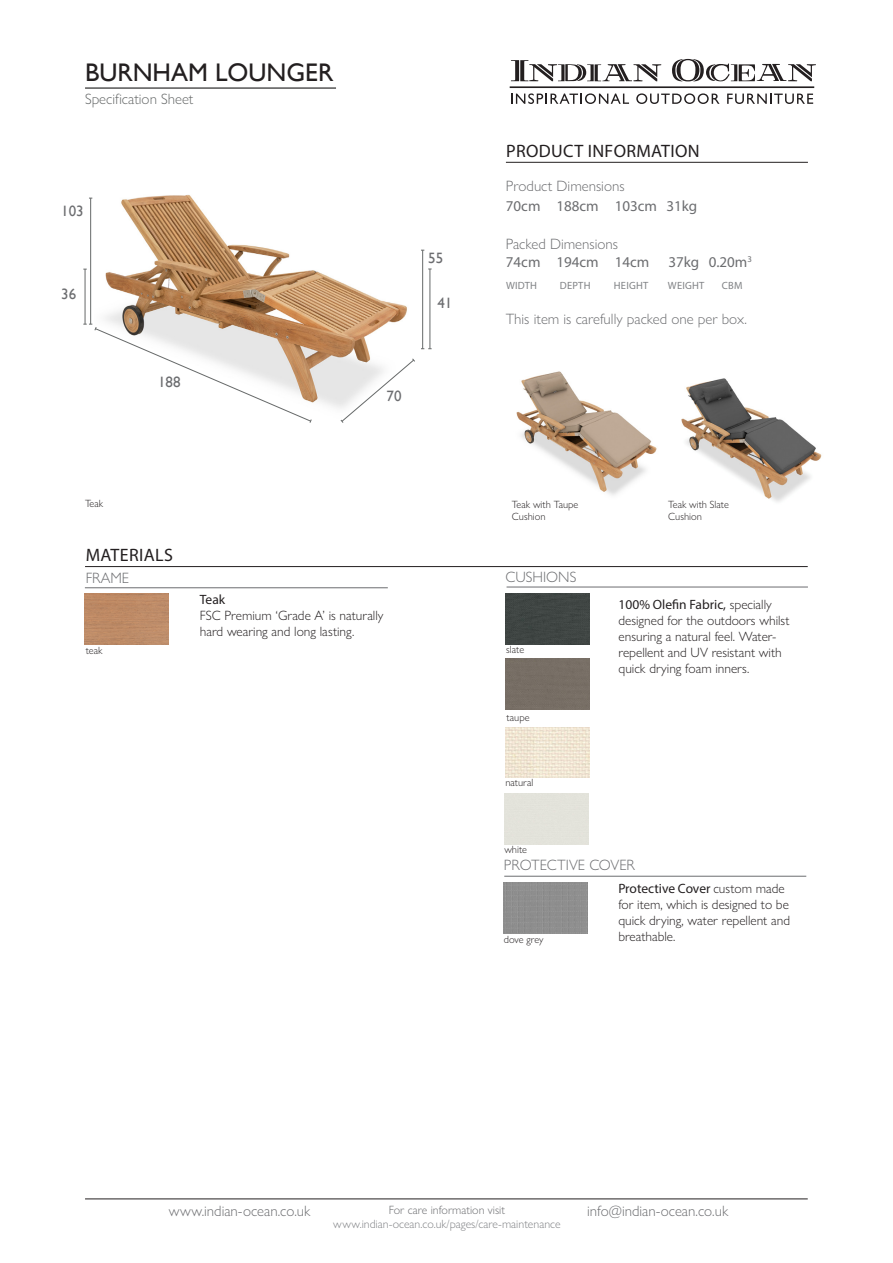
<style>
.page{position:relative;width:893px;height:1263px;background:#fff}
.page>*{position:absolute;margin:0;border:0;box-sizing:border-box;transform-origin:0 0}
.t1{font:25.5px "Gill Sans";color:#231f20}
.t2{font:18px "Myriad Pro";letter-spacing:.02em;color:#231f20}
.t3{font:300 15px "Gill Sans Nova";color:#6c6d70}
.t4{font:15px "Myriad Pro";color:#6c6d70}
.t5{font:300 15px "Gill Sans Nova";color:#666969}
.t6{font:15px "Gill Sans";color:#6c6d70}
.t7{font:300 13.5px/16.2px "Gill Sans Nova";color:#231f20}
.t8{font:13.5px "Myriad Pro";color:#231f20}
.t9{font:300 12px "Gill Sans Nova";color:#808285}
.t10{font:300 12px "Gill Sans Nova";color:#6c6d70}
.t11{font:300 10.5px/12.6px "Gill Sans Nova";color:#231f20}
.t12{font:10.5px "Myriad Pro";letter-spacing:.02em;color:#808285}
.s1{font-family:"Myriad Pro";font-weight:400}
</style>
<div class="page">
<img style="left:105px;top:194px;width:302px;height:214px">
<svg style="left:510px;top:60px;width:151px;height:22px"></svg>
<svg style="left:672px;top:59px;width:144px;height:23px"></svg>
<svg style="left:511px;top:93px;width:118px;height:11px"></svg>
<svg style="left:636px;top:93px;width:84px;height:11px"></svg>
<svg style="left:727px;top:94px;width:86px;height:10px"></svg>
<hr style="left:510px;top:86px;width:304px;height:2px;background:#231f20">
<hr style="left:85px;top:88px;width:251px;height:1px;background:#000">
<hr style="left:85px;top:1199px;width:723px;height:1px;background:#231f20">
<hr style="left:506px;top:162px;width:302px;height:1px;background:#231f20">
<hr style="left:85px;top:566px;width:723px;height:1px;background:#231f20">
<hr style="left:85px;top:587px;width:303px;height:1px;background:#6c6d70">
<div style="left:85px;top:593px;width:84px;height:51px;background:#be8b67"></div>
<hr style="left:90px;top:198px;width:1px;height:126px;background:#666969">
<hr style="left:85px;top:269px;width:1px;height:55px;background:#666969">
<svg style="left:83px;top:324px;width:229px;height:99px"></svg>
<svg style="left:340px;top:358px;width:75px;height:65px"></svg>
<hr style="left:422px;top:250px;width:1px;height:99px;background:#666969">
<hr style="left:430px;top:269px;width:1px;height:80px;background:#666969">
<img style="left:516px;top:371px;width:141px;height:124px">
<img style="left:681px;top:378px;width:141px;height:124px">
<hr style="left:507px;top:587px;width:301px;height:1px;background:#6c6d70">
<div style="left:506px;top:593px;width:84px;height:51px;background:#404644"></div>
<div style="left:506px;top:659px;width:84px;height:50px;background:#776e65"></div>
<img style="left:505px;top:727px;width:84px;height:51px">
<div style="left:503px;top:883px;width:84px;height:51px;background:#8e8e8e"></div>
<hr style="left:504px;top:876px;width:302px;height:1px;background:#6c6d70">
<p class="t1" style="left:85px;top:58px;width:250px">BURNHAM LOUNGER</p>
<p class="t5" style="left:85px;top:89px;width:110px">Specification Sheet</p>
<p class="t6" style="left:61px;top:202px;width:24px">103</p>
<p class="t6" style="left:61px;top:285px;width:16px">36</p>
<p class="t6" style="left:158px;top:373px;width:24px">188</p>
<p class="t6" style="left:428px;top:249px;width:16px">55</p>
<p class="t6" style="left:437px;top:295px;width:16px">41</p>
<p class="t6" style="left:387px;top:387px;width:16px">70</p>
<p class="t11" style="left:85px;top:497px;width:20px">Teak</p>
<p class="t2" style="left:86px;top:544px;width:88px">MATERIALS</p>
<p class="t3" style="left:86px;top:568px;width:45px">FRAME</p>
<p class="t11" style="left:86px;top:644px;width:18px">teak</p>
<p class="t8" style="left:200px;top:591px;width:27px">Teak</p>
<p class="t7" style="left:200px;top:607px;width:185px">FSC Premium ‘Grade A’ is naturally hard wearing and long lasting.</p>
<p class="t2" style="left:506px;top:140px;width:195px">PRODUCT INFORMATION</p>
<p class="t3" style="left:506px;top:177px;width:120px">Product Dimensions</p>
<p class="t4" style="left:506px;top:196px;width:193px">70cm 188cm 103cm 31kg</p>
<p class="t3" style="left:506px;top:235px;width:114px">Packed Dimensions</p>
<p class="t4" style="left:506px;top:253px;width:145px">74cm 194cm 14cm</p>
<p class="t4" style="left:668px;top:253px;width:85px">37kg 0.20m<sup>3</sup></p>
<p class="t12" style="left:506px;top:279px;width:33px">WIDTH</p>
<p class="t12" style="left:560px;top:279px;width:32px">DEPTH</p>
<p class="t12" style="left:614px;top:279px;width:36px">HEIGHT</p>
<p class="t12" style="left:668px;top:279px;width:38px">WEIGHT</p>
<p class="t12" style="left:722px;top:279px;width:22px">CBM</p>
<p class="t3" style="left:506px;top:310px;width:243px">This item is carefully packed one per box.</p>
<p class="t11" style="left:512px;top:498px;width:68px">Teak with Taupe<br>Cushion</p>
<p class="t11" style="left:668px;top:498px;width:62px">Teak with Slate</p>
<p class="t11" style="left:668px;top:510px;width:35px">Cushion</p>
<p class="t3" style="left:505px;top:567px;width:73px">CUSHIONS</p>
<p class="t11" style="left:506px;top:643px;width:19px">slate</p>
<p class="t11" style="left:507px;top:711px;width:25px">taupe</p>
<p class="t11" style="left:505px;top:776px;width:29px">natural</p>
<p class="t11" style="left:504px;top:843px;width:24px">white</p>
<p class="t7" style="left:619px;top:596px;width:173px"><span class="s1">100% Olefin Fabric,</span> specially designed for the outdoors whilst ensuring a natural feel. Water&shy;repellent and UV resistant with quick drying foam inners.</p>
<p class="t3" style="left:504px;top:856px;width:133px">PROTECTIVE COVER</p>
<p class="t7" style="left:618px;top:880px;width:173px"><span class="s1">Protective Cover</span> custom made for item, which is designed to be quick drying, water repellent and</p>
<p class="t11" style="left:504px;top:933px;width:41px">dove grey</p>
<p class="t7" style="left:618px;top:928px;width:58px">breathable.</p>
<p class="t10" style="left:389px;top:1202px;width:118px">For care information visit</p>
<p class="t9" style="left:333px;top:1217px;width:229px">www.indian-ocean.co.uk/pages/care-maintenance</p>
<p class="t3" style="left:169px;top:1202px;width:143px">www.indian-ocean.co.uk</p>
<p class="t3" style="left:587px;top:1202px;width:142px">info@indian-ocean.co.uk</p>
</div>
